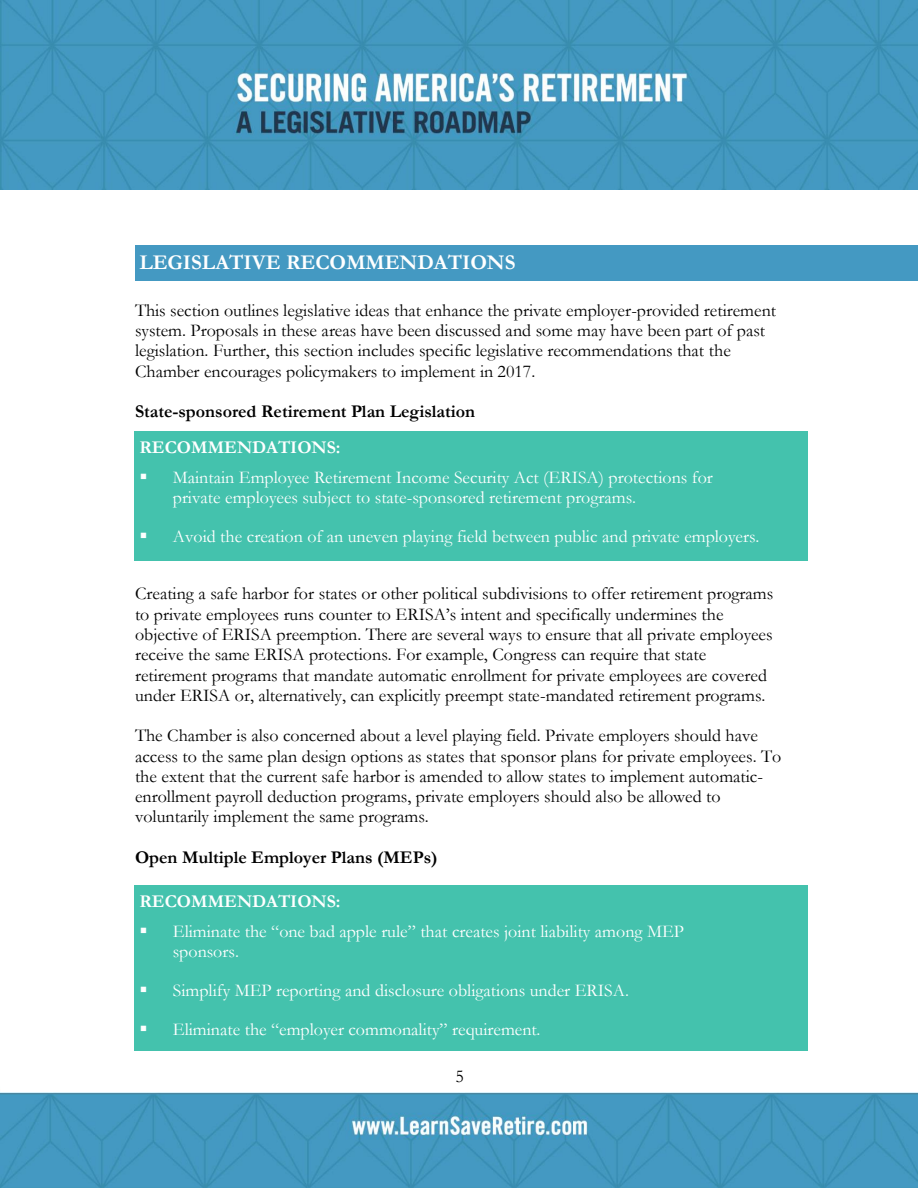
<style>
.page{position:relative;width:918px;height:1188px;background:#fff}
.page>*{position:absolute;margin:0;border:0;box-sizing:border-box;transform-origin:0 0}
.t1{font:700 21px "Garamond";color:#fff}
.t2{font:18px/20.2px "Garamond";color:#000}
.t3{font:18px/20.1px "Garamond";color:#fff}
.t4{font:700 18px "Garamond";color:#000}
.t5{font:700 18px "Garamond";color:#fff}
</style>
<div class="page">
<img style="left:0;top:0;width:918px;height:190px">
<img style="left:0;top:1092px;width:918px;height:96px">
<div style="left:135px;top:245px;width:783px;height:36px;background:#4499c2"></div>
<div style="left:134px;top:431px;width:674px;height:130px;background:#44c2ad"></div>
<div style="left:134px;top:885px;width:674px;height:165px;background:#44c2ad"></div>
<p class="t1" style="left:139px;top:251px;width:378px">LEGISLATIVE RECOMMENDATIONS</p>
<p class="t2" style="left:135px;top:300px;width:643px">This section outlines legislative ideas that enhance the private employer-provided retirement system. Proposals in these areas have been discussed and some may have been part of past legislation. Further, this section includes specific legislative recommendations that the Chamber encourages policymakers to implement in 2017.</p>
<p class="t4" style="left:135px;top:402px;width:342px">State-sponsored Retirement Plan Legislation</p>
<p class="t5" style="left:139px;top:437px;width:203px">RECOMMENDATIONS:</p>
<p class="t3" style="left:173px;top:468px;width:542px;text-indent:-33px">▪ Maintain Employee Retirement Income Security Act (ERISA) protections for private employees subject to state-sponsored retirement programs.</p>
<p class="t3" style="left:139px;top:527px;width:622px">▪ Avoid the creation of an uneven playing field between public and private employers.</p>
<p class="t2" style="left:135px;top:584px;width:640px">Creating a safe harbor for states or other political subdivisions to offer retirement programs to private employees runs counter to ERISA’s intent and specifically undermines the objective of ERISA preemption. There are several ways to ensure that all private employees receive the same ERISA protections. For example, Congress can require that state retirement programs that mandate automatic enrollment for private employees are covered under ERISA or, alternatively, can explicitly preempt state-mandated retirement programs.</p>
<p class="t2" style="left:135px;top:726px;width:648px">The Chamber is also concerned about a level playing field. Private employers should have access to the same plan design options as states that sponsor plans for private employees. To the extent that the current safe harbor is amended to allow states to implement automatic&shy;enrollment payroll deduction programs, private employers should also be allowed to voluntarily implement the same programs.</p>
<p class="t4" style="left:135px;top:847px;width:304px">Open Multiple Employer Plans (MEPs)</p>
<p class="t5" style="left:139px;top:891px;width:203px">RECOMMENDATIONS:</p>
<p class="t3" style="left:173px;top:921px;width:513px;text-indent:-33px">▪ Eliminate the “one bad apple rule” that creates joint liability among MEP sponsors.</p>
<p class="t3" style="left:139px;top:980px;width:491px">▪ Simplify MEP reporting and disclosure obligations under ERISA.</p>
<p class="t3" style="left:139px;top:1019px;width:403px">▪ Eliminate the “employer commonality” requirement.</p>
<p class="t2" style="left:456px;top:1067px;width:10px">5</p>
</div>
